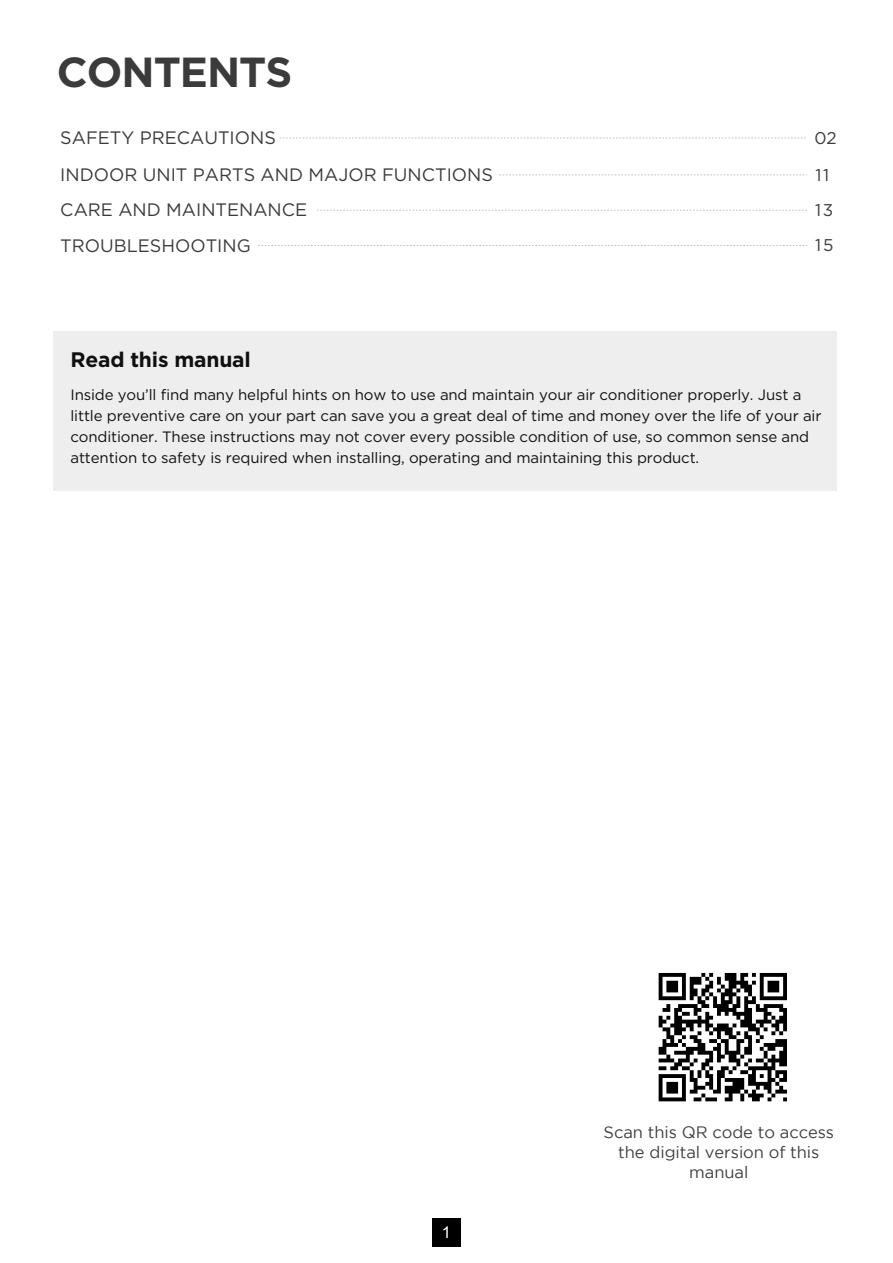
<style>
.page{position:relative;width:893px;height:1263px;background:#fff}
.page>*{position:absolute;margin:0;border:0;box-sizing:border-box;transform-origin:0 0}
.t1{font:700 42px "Gotham";letter-spacing:-.025em;color:#3b3b3b}
.t2{font:700 21px "Gotham";letter-spacing:-.01em;color:#101010}
.t3{font:18px "Gotham";color:#3b3b3b}
.t4{font:16.95px/35.2px "Gotham";letter-spacing:.1em;color:#3b3b3b}
.t5{font:16.5px/19.8px "Gotham";letter-spacing:-.005em;color:#404040;text-align:center}
.t6{font:16.35px "Arial";color:#fff}
.t7{font:15px/21px "Gotham";letter-spacing:-.01em;color:#101010}
</style>
<div class="page">
<svg style="left:279px;top:138px;width:527px;height:1px"></svg>
<svg style="left:499px;top:174px;width:308px;height:1px"></svg>
<svg style="left:317px;top:210px;width:490px;height:1px"></svg>
<svg style="left:258px;top:245px;width:549px;height:1px"></svg>
<div style="left:53px;top:331px;width:784px;height:160px;background:#eee"></div>
<svg style="left:659px;top:973px;width:128px;height:128px"></svg>
<div style="left:432px;top:1218px;width:29px;height:28px;background:#000"></div>
<p class="t1" style="left:57px;top:44px;width:237px">CONTENTS</p>
<p class="t3" style="left:60px;top:126px;width:217px">SAFETY PRECAUTIONS</p>
<p class="t4" style="left:814px;top:120px;width:24px">02</p>
<p class="t3" style="left:60px;top:163px;width:434px">INDOOR UNIT PARTS AND MAJOR FUNCTIONS</p>
<p class="t3" style="left:60px;top:198px;width:248px">CARE AND MAINTENANCE</p>
<p class="t3" style="left:60px;top:234px;width:192px">TROUBLESHOOTING</p>
<p class="t2" style="left:70px;top:346px;width:182px">Read this manual</p>
<p class="t4" style="left:815px;top:157px;width:15px">11</p>
<p class="t4" style="left:815px;top:192px;width:20px">13<br>15</p>
<p class="t7" style="left:70px;top:384px;width:752px">Inside you’ll find many helpful hints on how to use and maintain your air conditioner properly. Just a little preventive care on your part can save you a great deal of time and money over the life of your air conditioner. These instructions may not cover every possible condition of use, so common sense and attention to safety is required when installing, operating and maintaining this product.</p>
<p class="t6" style="left:442px;top:1222px;width:11px">1</p>
<p class="t5" style="left:604px;top:1122px;width:232px">Scan this QR code to access the digital version of this manual</p>
</div>
